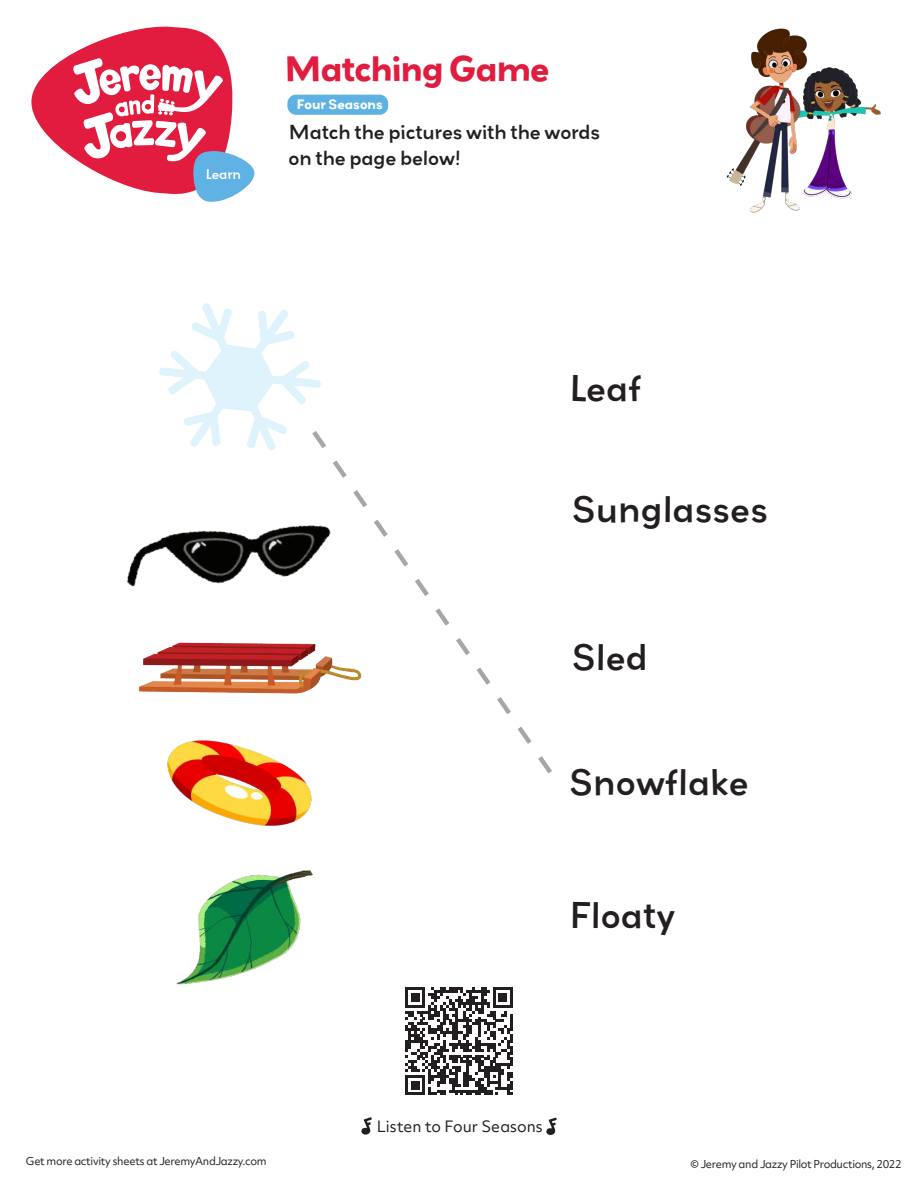
<style>
.page{position:relative;width:918px;height:1188px;background:#fff}
.page>*{position:absolute;margin:0;border:0;box-sizing:border-box;transform-origin:0 0}
.t1{font:500 32.7px "Grenadine MVB";color:#231f20}
.t2{font:700 31.5px "Grenadine MVB";letter-spacing:-.03em;color:#e11c3e}
.t3{font:500 18px/25.5px "Grenadine MVB";letter-spacing:-.01em;color:#231f20}
.t4{font:15px "Objektiv Mk 2";color:#231f20}
.t5{font:500 12.45px "Grenadine MVB";letter-spacing:-.025em;color:#fff}
.t6{font:700 12px "Grenadine MVB";color:#fff}
.t7{font:10.5px "Objektiv Mk 2";letter-spacing:-.03em;color:#231f20}
</style>
<div class="page">
<img style="left:858px;top:98px;width:23px;height:17px">
<img style="left:726px;top:28px;width:132px;height:185px">
<svg style="left:335px;top:466px;width:217px;height:308px"></svg>
<svg style="left:361px;top:1117px;width:11px;height:18px"></svg>
<svg style="left:546px;top:1118px;width:11px;height:17px"></svg>
<svg style="left:31px;top:26px;width:224px;height:176px"></svg>
<div style="left:287px;top:95px;width:101px;height:20px;background:#5eb1e3;border-radius:9px"></div>
<img style="left:167px;top:655px;width:347px;height:171px">
<img style="left:159px;top:303px;width:181px;height:163px">
<img style="left:139px;top:603px;width:265px;height:105px">
<img style="left:176px;top:870px;width:137px;height:115px">
<img style="left:127px;top:485px;width:218px;height:142px">
<svg style="left:405px;top:987px;width:108px;height:108px"></svg>
<p class="t5" style="left:206px;top:166px;width:37px">Learn</p>
<h2 class="t2" style="left:284px;top:46px;width:267px">Matching Game</h2>
<h3 class="t3" style="left:289px;top:119px;width:313px">Match the pictures with the words on the page below!</h3>
<p class="t6" style="left:297px;top:95px;width:88px">Four Seasons</p>
<h1 class="t1" style="left:569px;top:365px;width:74px">Leaf</h1>
<h1 class="t1" style="left:571px;top:485px;width:198px">Sunglasses</h1>
<h1 class="t1" style="left:571px;top:633px;width:78px">Sled</h1>
<h1 class="t1" style="left:569px;top:758px;width:182px">Snowflake</h1>
<h1 class="t1" style="left:569px;top:892px;width:108px">Floaty</h1>
<h3 class="t4" style="left:377px;top:1116px;width:167px">Listen to Four Seasons</h3>
<p class="t7" style="left:26px;top:1154px;width:242px">Get more activity sheets at JeremyAndJazzy.com</p>
<p class="t7" style="left:690px;top:1157px;width:213px">© Jeremy and Jazzy Pilot Productions, 2022</p>
</div>
